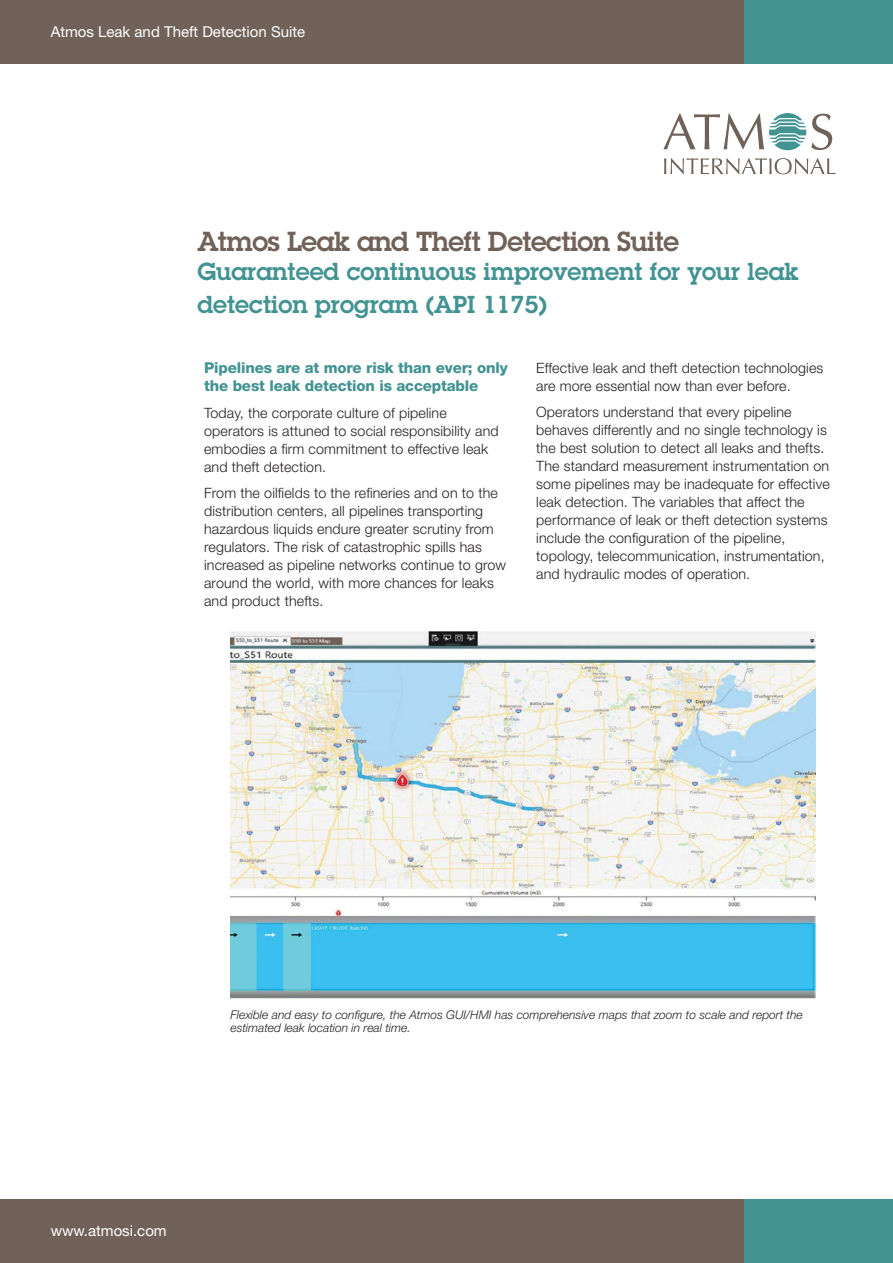
<style>
.page{position:relative;width:893px;height:1263px;background:#fff}
.page>*{position:absolute;margin:0;border:0;box-sizing:border-box;transform-origin:0 0}
._01_warm_grey_headin{font:600 27px "Lubalin Graph Std";letter-spacing:-.02em;color:#716259}
._01_warm_grey_headin-2{font:600 24px/32.4px "Lubalin Graph Std";color:#429392}
._03_sub_heads{font:800 15px/18px "Helvetica Neue LT Std";letter-spacing:-.01em;color:#429392}
.t1{font:15px "Helvetica Neue LT Std";color:#fff}
._04_body_text{font:300 14.25px/18px "Helvetica Neue LT Std";letter-spacing:.01em;color:#231f20}
._09_office_sub_headi{font:italic 300 12px/13.5px "Helvetica Neue LT Std";color:#231f20}
</style>
<div class="page">
<div style="left:0;top:0;width:893px;height:64px;background:#716259"></div>
<div style="left:744px;top:0;width:149px;height:64px;background:#429392"></div>
<div style="left:0;top:1199px;width:893px;height:64px;background:#716259"></div>
<div style="left:744px;top:1199px;width:149px;height:64px;background:#429392"></div>
<svg style="left:664px;top:158px;width:171px;height:16px"></svg>
<svg style="left:663px;top:113px;width:169px;height:37px"></svg>
<img style="left:230px;top:631px;width:585px;height:368px">
<p class="t1" style="left:51px;top:23px;width:256px">Atmos Leak and Theft Detection Suite</p>
<p class="_01_warm_grey_headin" style="left:197px;top:224px;width:483px">Atmos Leak and Theft Detection Suite</p>
<p class="_01_warm_grey_headin-2" style="left:197px;top:255px;width:603px">Guaranteed continuous improvement for your leak detection program (API 1175)</p>
<p class="_03_sub_heads" style="left:204px;top:359px;width:305px">Pipelines are at more risk than ever; only the best leak detection is acceptable</p>
<p class="_04_body_text" style="left:204px;top:403px;width:296px">Today, the corporate culture of pipeline operators is attuned to social responsibility and embodies a firm commitment to effective leak and theft detection.</p>
<p class="_04_body_text" style="left:204px;top:484px;width:303px">From the oilfields to the refineries and on to the distribution centers, all pipelines transporting hazardous liquids endure greater scrutiny from regulators. The risk of catastrophic spills has increased as pipeline networks continue to grow around the world, with more chances for leaks and product thefts.</p>
<p class="_04_body_text" style="left:536px;top:358px;width:289px">Effective leak and theft detection technologies are more essential now than ever before.</p>
<p class="_04_body_text" style="left:536px;top:403px;width:295px">Operators understand that every pipeline behaves differently and no single technology is the best solution to detect all leaks and thefts.<br>The standard measurement instrumentation on some pipelines may be inadequate for effective leak detection. The variables that affect the performance of leak or theft detection systems include the configuration of the pipeline, topology, telecommunication, instrumentation, and hydraulic modes of operation.</p>
<p class="_09_office_sub_headi" style="left:230px;top:1007px;width:574px">Flexible and easy to configure, the Atmos GUI/HMI has comprehensive maps that zoom to scale and report the estimated leak location in real time.</p>
<p class="t1" style="left:51px;top:1222px;width:118px">www.atmosi.com</p>
</div>
